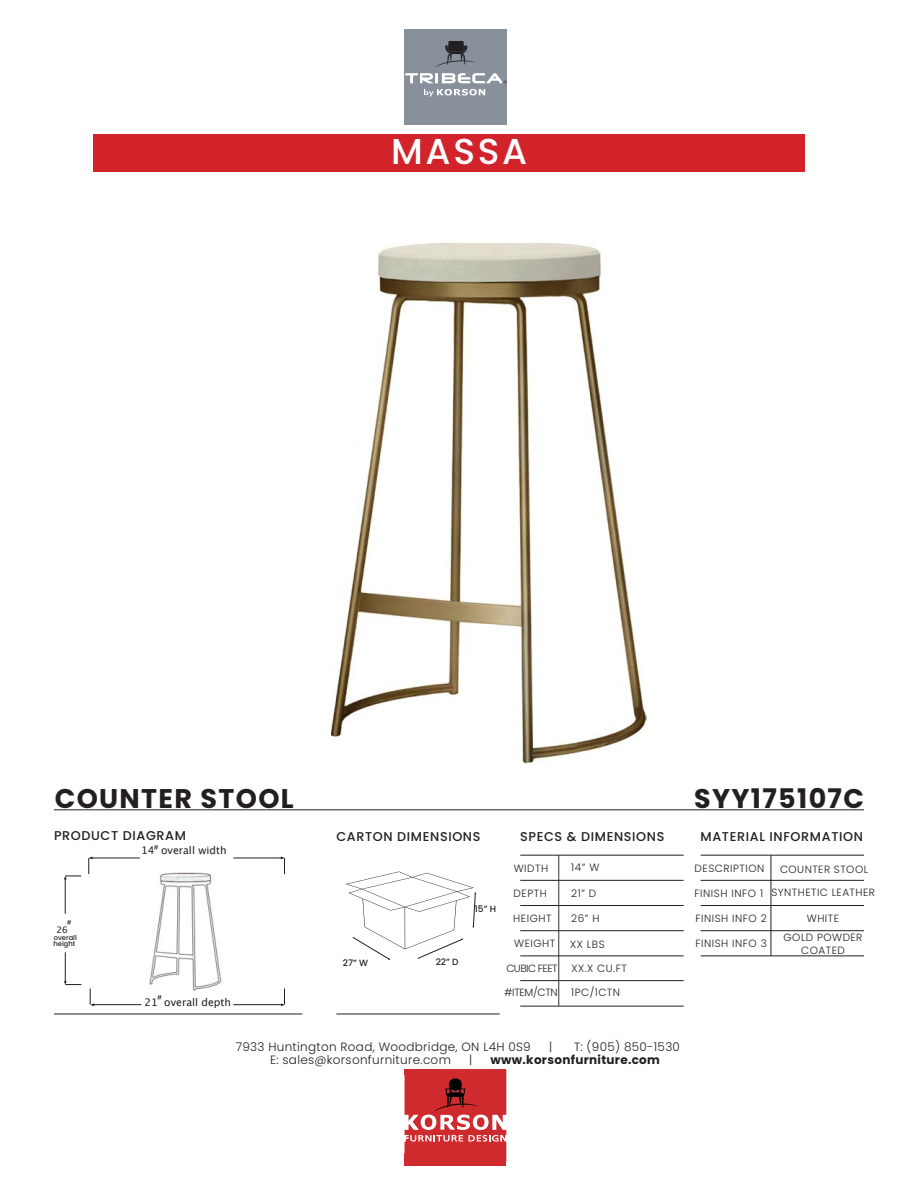
<style>
.page{position:relative;width:918px;height:1188px;background:#fff}
.page>*{position:absolute;margin:0;border:0;box-sizing:border-box;transform-origin:0 0}
.t1{font:500 36px "Poppins";letter-spacing:.075em;color:#fff}
.t2{font:700 27px "Poppins";letter-spacing:.05em;color:#231f20}
.t3{font:500 16.65px "Poppins";color:#231f20;scale:.6 1}
.t4{font:500 12.75px "Poppins";letter-spacing:.05em;color:#231f20}
.t5{font:300 12px "Poppins";letter-spacing:.025em;color:#231f20}
.t6{font:700 12px "Poppins";letter-spacing:.025em;color:#231f20}
.t7{font:300 10.5px/12.6px "Poppins";letter-spacing:.05em;color:#231f20;text-align:center}
.t8{font:10.5px "Lucida Grande";color:#231f20}
.t9{font:300 10.5px "Poppins";letter-spacing:-.05em;color:#231f20}
.t10{font:500 9px "Poppins";color:#231f20}
.t11{font:9px "Lucida Grande";color:#231f20}
.t12{font:500 6.75px/6.8px "Poppins";color:#231f20}
</style>
<div class="page">
<div style="left:94px;top:134px;width:711px;height:38px;background:#d2232a"></div>
<hr style="left:54px;top:809px;width:810px;height:1px;background:#231f20">
<hr style="left:701px;top:855px;width:163px;height:1px;background:#231f20">
<hr style="left:701px;top:880px;width:163px;height:1px;background:#231f20">
<hr style="left:701px;top:905px;width:163px;height:1px;background:#231f20">
<hr style="left:701px;top:930px;width:163px;height:1px;background:#231f20">
<hr style="left:701px;top:956px;width:163px;height:1px;background:#231f20">
<hr style="left:771px;top:855px;width:1px;height:101px;background:#231f20">
<hr style="left:520px;top:855px;width:164px;height:1px;background:#231f20">
<hr style="left:520px;top:880px;width:164px;height:1px;background:#231f20">
<hr style="left:520px;top:905px;width:164px;height:1px;background:#231f20">
<hr style="left:520px;top:930px;width:164px;height:1px;background:#231f20">
<hr style="left:520px;top:956px;width:164px;height:1px;background:#231f20">
<hr style="left:54px;top:1014px;width:248px;height:1px;background:#231f20">
<hr style="left:336px;top:1014px;width:164px;height:1px;background:#231f20">
<svg style="left:346px;top:871px;width:130px;height:89px"></svg>
<hr style="left:91px;top:858px;width:49px;height:1px;background:#231f20">
<svg style="left:88px;top:857px;width:4px;height:17px"></svg>
<hr style="left:233px;top:858px;width:50px;height:1px;background:#231f20">
<svg style="left:281px;top:857px;width:4px;height:17px"></svg>
<hr style="left:92px;top:1004px;width:49px;height:1px;background:#231f20">
<hr style="left:233px;top:1004px;width:50px;height:1px;background:#231f20">
<svg style="left:281px;top:989px;width:4px;height:17px"></svg>
<svg style="left:90px;top:989px;width:4px;height:17px"></svg>
<hr style="left:65px;top:879px;width:1px;height:35px;background:#231f20">
<svg style="left:64px;top:876px;width:17px;height:4px"></svg>
<svg style="left:64px;top:952px;width:17px;height:33px"></svg>
<hr style="left:520px;top:980px;width:164px;height:1px;background:#231f20">
<img style="left:331px;top:243px;width:316px;height:520px">
<img style="left:149px;top:872px;width:73px;height:119px">
<div style="left:405px;top:1153px;width:101px;height:13px;background:#cf2b2e"></div>
<div style="left:405px;top:1069px;width:101px;height:5px;background:#cf2b2e"></div>
<svg style="left:405px;top:1074px;width:101px;height:79px;background:#cd4648"></svg>
<div style="left:405px;top:30px;width:102px;height:95px;background:#88909c"></div>
<svg style="left:405px;top:41px;width:102px;height:56px"></svg>
<hr style="left:558px;top:855px;width:1px;height:151px;background:#231f20">
<hr style="left:520px;top:1006px;width:164px;height:1px;background:#231f20">
<p class="t1" style="left:391px;top:131px;width:138px">MASSA</p>
<p class="t2" style="left:55px;top:783px;width:241px">COUNTER STOOL</p>
<p class="t2" style="left:694px;top:783px;width:171px">SYY175107C</p>
<p class="t4" style="left:54px;top:828px;width:134px">PRODUCT DIAGRAM</p>
<p class="t4" style="left:701px;top:829px;width:164px">MATERIAL INFORMATION</p>
<p class="t7" style="left:695px;top:862px;width:71px">DESCRIPTION</p>
<p class="t7" style="left:780px;top:863px;width:90px">COUNTER STOOL</p>
<p class="t7" style="left:771px;top:886px;width:105px">SYNTHETIC LEATHER</p>
<p class="t7" style="left:807px;top:912px;width:34px">WHITE</p>
<p class="t7" style="left:784px;top:931px;width:80px">GOLD POWDER<br>COATED</p>
<p class="t4" style="left:520px;top:829px;width:146px">SPECS &amp; DIMENSIONS</p>
<p class="t7" style="left:514px;top:862px;width:36px">WIDTH</p>
<p class="t7" style="left:571px;top:861px;width:30px">14” W</p>
<p class="t7" style="left:571px;top:887px;width:27px">21” D</p>
<p class="t7" style="left:571px;top:912px;width:30px">26” H</p>
<p class="t4" style="left:336px;top:829px;width:146px">CARTON DIMENSIONS</p>
<h3 class="t3" style="left:154px;top:842px;width:9px">”</h3>
<p class="t8" style="left:141px;top:844px;width:87px">14 overall width</p>
<p class="t7" style="left:695px;top:887px;width:70px">FINISH INFO 1</p>
<p class="t7" style="left:695px;top:912px;width:73px">FINISH INFO 2</p>
<p class="t7" style="left:514px;top:887px;width:35px">DEPTH</p>
<p class="t7" style="left:513px;top:912px;width:40px">HEIGHT</p>
<p class="t7" style="left:514px;top:937px;width:43px">WEIGHT</p>
<p class="t10" style="left:475px;top:903px;width:23px">15” H</p>
<h3 class="t3" style="left:67px;top:917px;width:9px">”</h3>
<p class="t12" style="left:53px;top:934px;width:25px">overall height</p>
<p class="t11" style="left:56px;top:924px;width:13px">26</p>
<p class="t7" style="left:695px;top:937px;width:73px">FINISH INFO 3</p>
<p class="t7" style="left:570px;top:938px;width:36px">XX LBS</p>
<p class="t7" style="left:571px;top:962px;width:57px">XX.X CU.FT</p>
<p class="t10" style="left:343px;top:957px;width:27px">27” W</p>
<p class="t10" style="left:436px;top:957px;width:24px">22” D</p>
<p class="t9" style="left:506px;top:962px;width:53px">CUBIC FEET</p>
<p class="t7" style="left:504px;top:986px;width:55px">#ITEM/CTN</p>
<p class="t7" style="left:571px;top:986px;width:50px">1PC/1CTN</p>
<h3 class="t3" style="left:158px;top:992px;width:9px">”</h3>
<p class="t8" style="left:144px;top:996px;width:88px">21 overall depth</p>
<p class="t5" style="left:236px;top:1039px;width:297px">7933 Huntington Road, Woodbridge, ON L4H 0S9</p>
<p class="t5" style="left:549px;top:1039px;width:5px">|</p>
<p class="t5" style="left:574px;top:1039px;width:108px">T: (905) 850-1530</p>
<p class="t5" style="left:270px;top:1053px;width:182px">E: sales@korsonfurniture.com</p>
<p class="t5" style="left:469px;top:1053px;width:5px">|</p>
<p class="t6" style="left:491px;top:1053px;width:171px">www.korsonfurniture.com</p>
</div>
